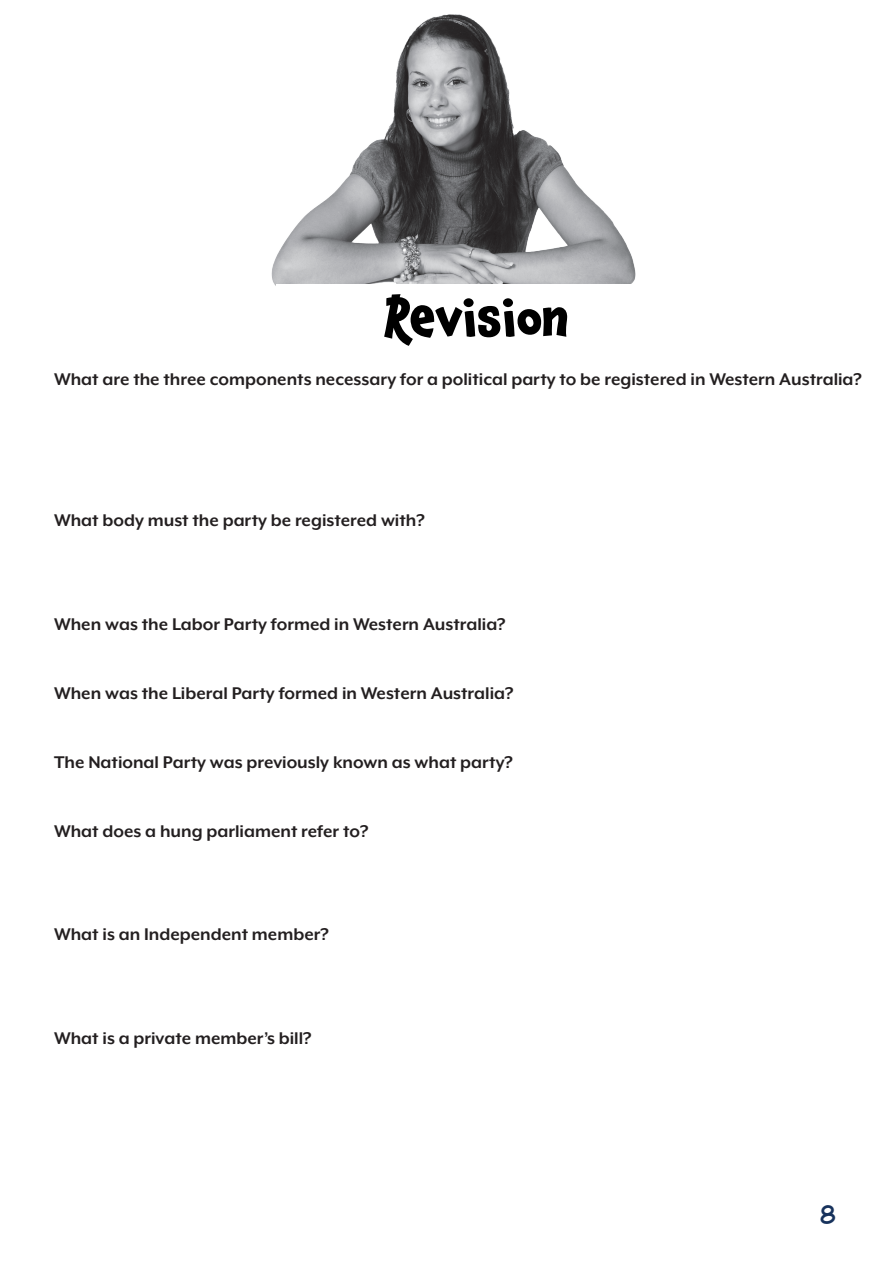
<style>
.page{position:relative;width:893px;height:1263px;background:#fff}
.page>*{position:absolute;margin:0;border:0;box-sizing:border-box;transform-origin:0 0}
.t1{font:700 50.4px "Chaloops";color:#000}
.t2{font:34.5px "Blambot FX Pro Light BB";color:#17325c}
.t3{font:700 19.5px "Mr Eaves XL Mod OT";color:#231f20}
</style>
<div class="page">
<img style="left:271px;top:14px;width:365px;height:272px">
<div style="left:276px;top:284px;width:368px;height:64px;background:#fff"></div>
<p class="t1" style="left:384px;top:275px;width:186px">Revision</p>
<p class="t3" style="left:54px;top:370px;width:809px">What are the three components necessary for a political party to be registered in Western Australia?</p>
<p class="t3" style="left:54px;top:511px;width:372px">What body must the party be registered with?</p>
<p class="t3" style="left:54px;top:614px;width:453px">When was the Labor Party formed in Western Australia?</p>
<p class="t3" style="left:54px;top:683px;width:461px">When was the Liberal Party formed in Western Australia?</p>
<p class="t3" style="left:54px;top:752px;width:460px">The National Party was previously known as what party?</p>
<p class="t3" style="left:54px;top:821px;width:316px">What does a hung parliament refer to?</p>
<p class="t3" style="left:54px;top:925px;width:276px">What is an Independent member?</p>
<p class="t3" style="left:54px;top:1028px;width:259px">What is a private member’s bill?</p>
<h2 class="t2" style="left:820px;top:1198px;width:18px">8</h2>
</div>
